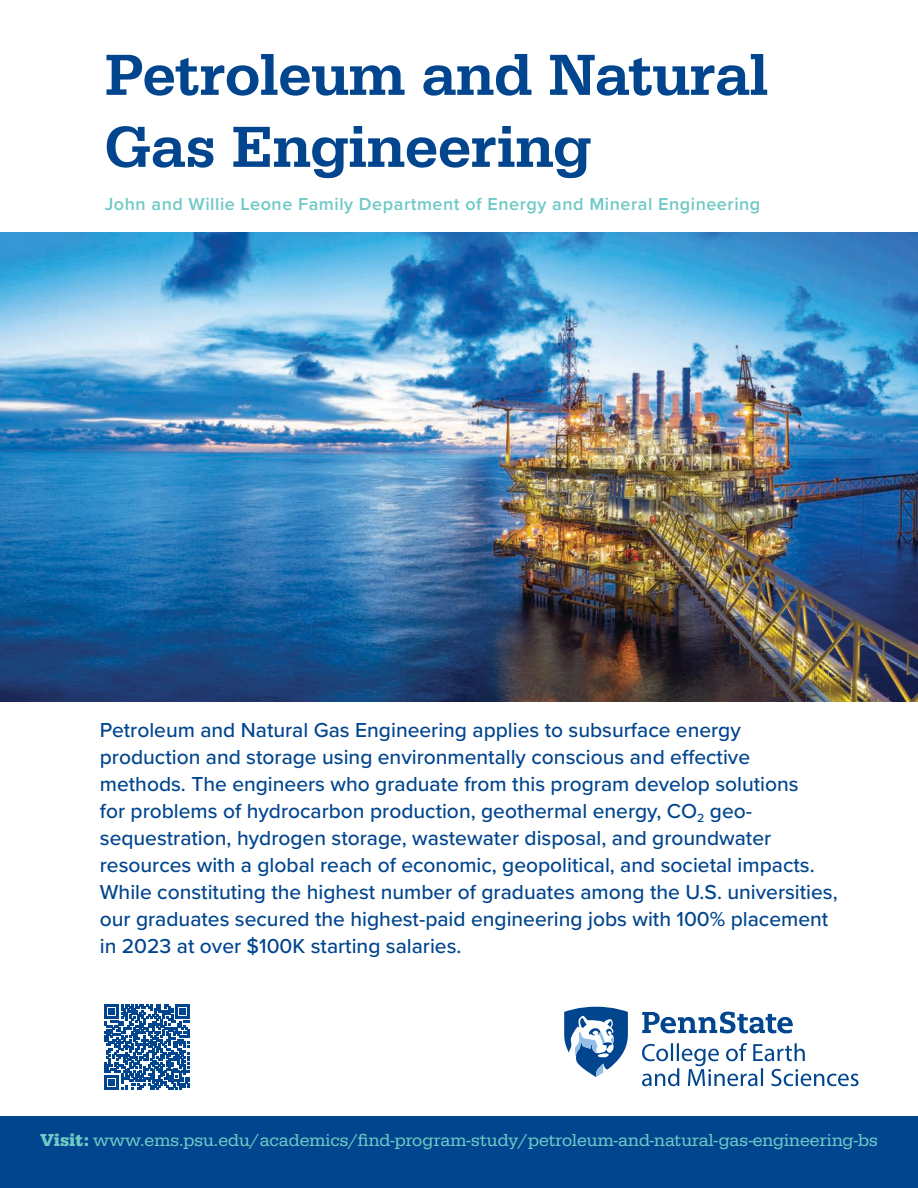
<style>
.page{position:relative;width:918px;height:1188px;background:#fff}
.page>*{position:absolute;margin:0;border:0;box-sizing:border-box;transform-origin:0 0}
.t1{font:500 60px/72px "Serifa";color:#00458e}
.t2{font:500 21px/27px "Proxima Nova";color:#00458e}
.t3{font:18px "Serifa";color:#6fc9c5}
.t4{font:600 18px "Proxima Nova";letter-spacing:.03em;color:#6fc9c5}
.s1{font-weight:700}
</style>
<div class="page">
<div style="left:0;top:1117px;width:918px;height:71px;background:#00458e"></div>
<img style="left:0;top:233px;width:918px;height:469px">
<svg style="left:564px;top:1006px;width:64px;height:71px"></svg>
<svg style="left:642px;top:1012px;width:217px;height:74px"></svg>
<svg style="left:104px;top:1004px;width:86px;height:86px"></svg>
<p class="t1" style="left:105px;top:39px;width:665px">Petroleum and Natural<br>Gas Engineering</p>
<p class="t4" style="left:105px;top:191px;width:657px">John and Willie Leone Family Department of Energy and Mineral Engineering</p>
<p class="t2" style="left:100px;top:715px;width:739px">Petroleum and Natural Gas Engineering applies to subsurface energy production and storage using environmentally conscious and effective methods. The engineers who graduate from this program develop solutions<br>for problems of hydrocarbon production, geothermal energy, CO<sub>2</sub> geo&shy;sequestration, hydrogen storage, wastewater disposal, and groundwater resources with a global reach of economic, geopolitical, and societal impacts.<br>While constituting the highest number of graduates among the U.S. universities, our graduates secured the highest-paid engineering jobs with 100% placement in 2023 at over $100K starting salaries.</p>
<p class="t3" style="left:40px;top:1130px;width:839px"><span class="s1">Visit:</span> www.ems.psu.edu/academics/find-program-study/petroleum-and-natural-gas-engineering-bs</p>
</div>
